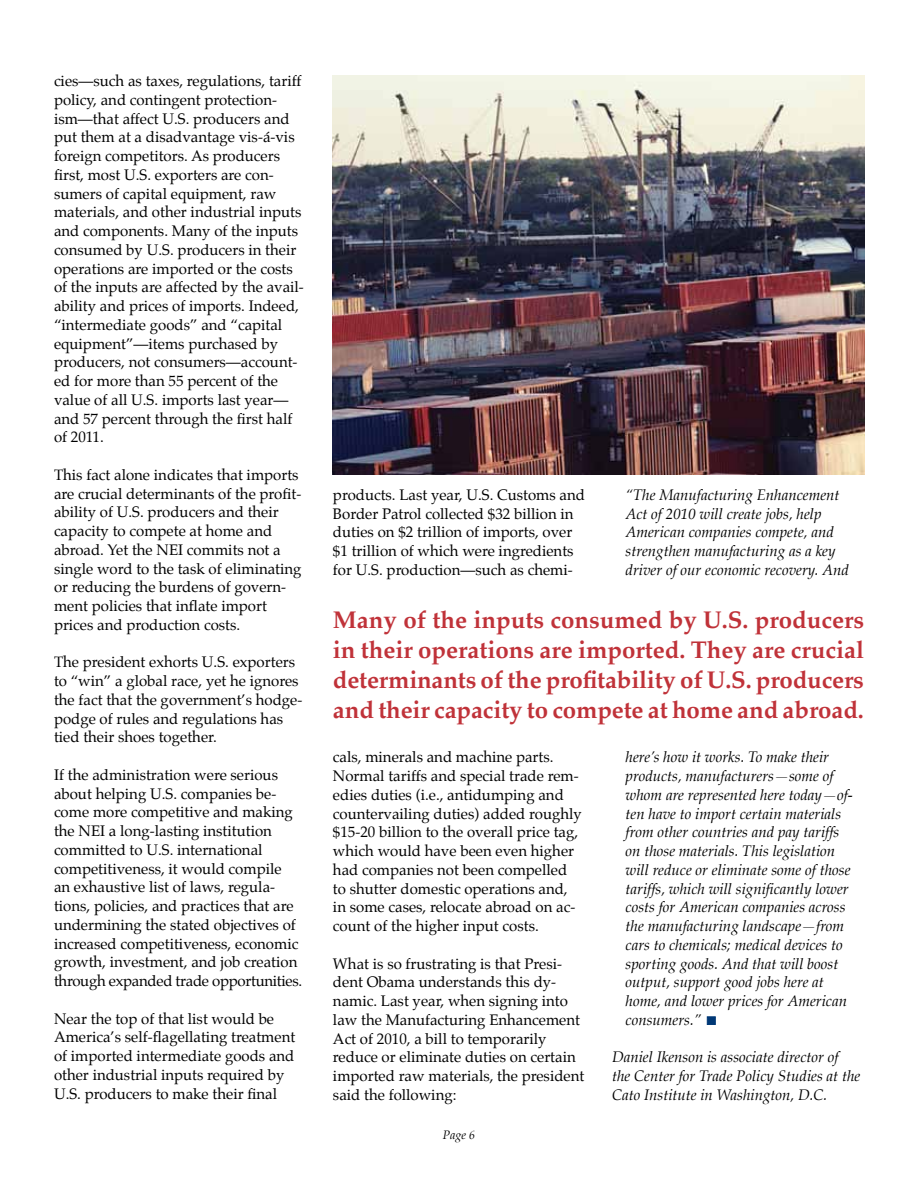
<style>
.page{position:relative;width:918px;height:1188px;background:#fff}
.page>*{position:absolute;margin:0;border:0;box-sizing:border-box;transform-origin:0 0}
.t1{font:700 24px/30px "Palatino";letter-spacing:-.005em;color:#c03239;text-align:justify}
.t2{font:15px/18.8px "Palatino";color:#000}
.t3{font:italic 15px/18.8px "Palatino";color:#000}
.t4{font:italic 12px "Palatino";color:#000}
</style>
<div class="page">
<div style="left:707px;top:1017px;width:9px;height:8px;background:#003876;border:1px solid #003876"></div>
<img style="left:333px;top:76px;width:531px;height:399px">
<p class="t2" style="left:54px;top:72px;width:251px">cies—such as taxes, regulations, tariff policy, and contingent protection&shy;ism—that affect U.S. producers and put them at a disadvantage vis-á-vis foreign competitors. As producers first, most U.S. exporters are con&shy;sumers of capital equipment, raw materials, and other industrial inputs and components. Many of the inputs consumed by U.S. producers in their operations are imported or the costs of the inputs are affected by the avail&shy;ability and prices of imports. Indeed, “intermediate goods” and “capital equipment”—items purchased by producers, not consumers—account&shy;ed for more than 55 percent of the value of all U.S. imports last year— and 57 percent through the first half of 2011.</p>
<p class="t2" style="left:54px;top:465px;width:249px">This fact alone indicates that imports are crucial determinants of the profit&shy;ability of U.S. producers and their capacity to compete at home and abroad. Yet the NEI commits not a single word to the task of eliminating or reducing the burdens of govern&shy;ment policies that inflate import prices and production costs.</p>
<p class="t2" style="left:54px;top:653px;width:250px">The president exhorts U.S. exporters to “win” a global race, yet he ignores the fact that the government’s hodge&shy;podge of rules and regulations has tied their shoes together.</p>
<p class="t2" style="left:54px;top:765px;width:250px">If the administration were serious about helping U.S. companies be&shy;come more competitive and making the NEI a long-lasting institution committed to U.S. international competitiveness, it would compile<br>an exhaustive list of laws, regula&shy;tions, policies, and practices that are undermining the stated objectives of increased competitiveness, economic growth, investment, and job creation through expanded trade opportunities.</p>
<p class="t2" style="left:54px;top:1009px;width:243px">Near the top of that list would be America’s self-flagellating treatment of imported intermediate goods and other industrial inputs required by U.S. producers to make their final</p>
<p class="t2" style="left:333px;top:485px;width:254px">products. Last year, U.S. Customs and Border Patrol collected $32 billion in duties on $2 trillion of imports, over $1 trillion of which were ingredients for U.S. production—such as chemi-</p>
<p class="t3" style="left:626px;top:485px;width:225px">“The Manufacturing Enhancement Act of 2010 will create jobs, help American companies compete, and strengthen manufacturing as a key driver of our economic recovery. And</p>
<h1 class="t1" style="left:333px;top:604px;width:533px">Many of the inputs consumed by U.S. producers in their operations are imported. They are crucial determinants of the profitability of U.S. producers and their capacity to compete at home and abroad.</h1>
<p class="t2" style="left:333px;top:748px;width:250px">cals, minerals and machine parts.<br>Normal tariffs and special trade rem&shy;edies duties (i.e., antidumping and countervailing duties) added roughly $15-20 billion to the overall price tag, which would have been even higher had companies not been compelled to shutter domestic operations and, in some cases, relocate abroad on ac&shy;count of the higher input costs.</p>
<p class="t2" style="left:333px;top:954px;width:253px">What is so frustrating is that Presi&shy;dent Obama understands this dy&shy;namic. Last year, when signing into law the Manufacturing Enhancement Act of 2010, a bill to temporarily reduce or eliminate duties on certain imported raw materials, the president said the following:</p>
<p class="t4" style="left:443px;top:1125px;width:34px">Page 6</p>
<p class="t3" style="left:626px;top:748px;width:229px">here’s how it works. To make their products, manufacturers—some of whom are represented here today—of&shy;ten have to import certain materials from other countries and pay tariffs on those materials. This legislation will reduce or eliminate some of those tariffs, which will significantly lower costs for American companies across the manufacturing landscape—from cars to chemicals; medical devices to sporting goods. And that will boost output, support good jobs here at home, and lower prices for American consumers.”</p>
<p class="t3" style="left:612px;top:1048px;width:250px">Daniel Ikenson is associate director of the Center for Trade Policy Studies at the<br>Cato Institute in Washington, D.C.</p>
</div>
